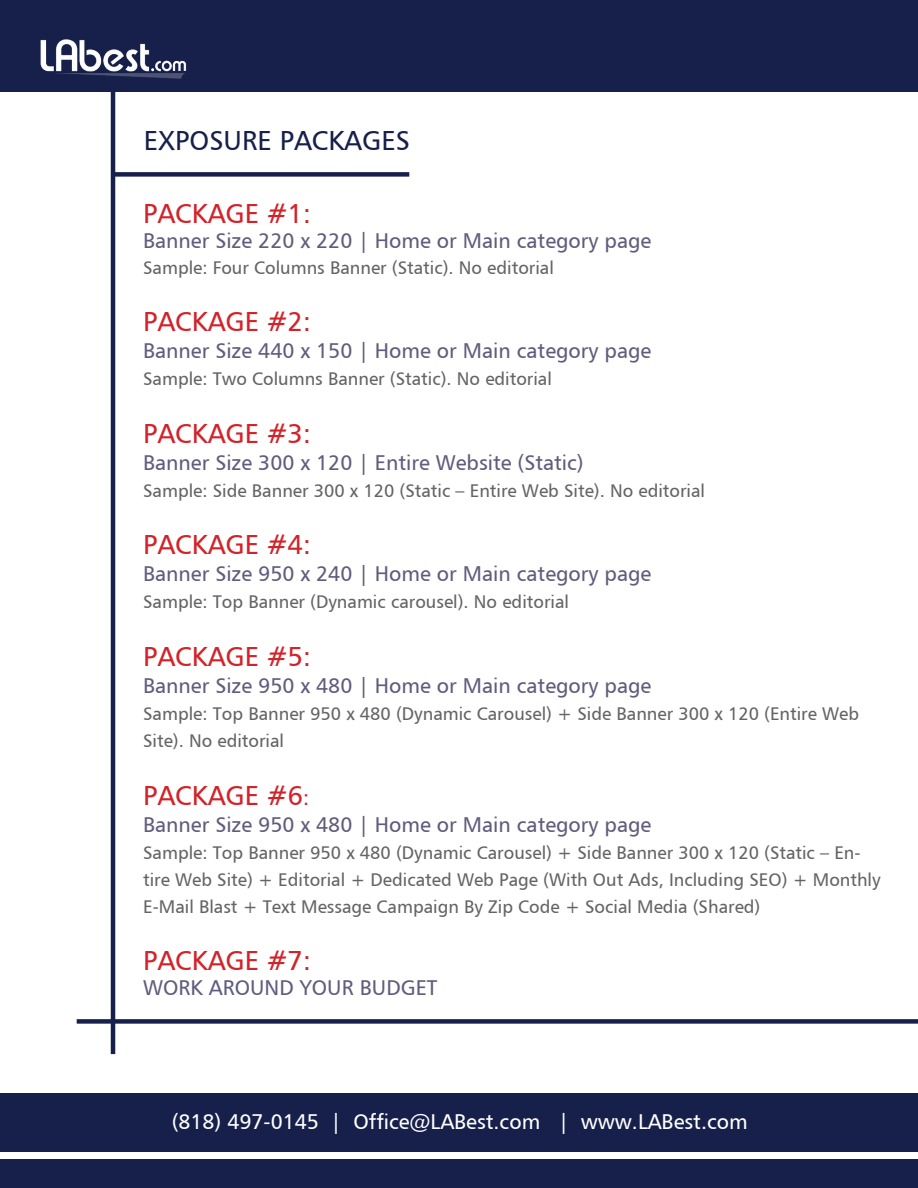
<style>
.page{position:relative;width:918px;height:1188px;background:#fff}
.page>*{position:absolute;margin:0;border:0;box-sizing:border-box;transform-origin:0 0}
.t1{font:27px "Humanist 777 BT Roman B";color:#d2232a}
.t2{font:27px "Humanist 777 BT Roman B";color:#17204b}
.t3{font:21px "Humanist 777 BT Roman B";color:#605d7c}
.t4{font:21px "Humanist 777 BT Roman B";color:#fff}
.t5{font:18px/27px "Humanist 777 BT Roman B";color:#636466}
.s1{font-size:21px}
</style>
<div class="page">
<div style="left:0;top:0;width:918px;height:92px;background:#17204b"></div>
<img style="left:40px;top:39px;width:147px;height:40px">
<hr style="left:111px;top:85px;width:4px;height:969px;background:#17204b">
<div style="left:113px;top:172px;width:296px;height:5px;background:#17204b"></div>
<div style="left:77px;top:1019px;width:841px;height:5px;background:#17204b"></div>
<div style="left:0;top:1094px;width:918px;height:94px;background:#17204b"></div>
<div style="left:1px;top:1152px;width:917px;height:7px;background:#fff"></div>
<h1 class="t2" style="left:144px;top:124px;width:268px">EXPOSURE PACKAGES</h1>
<h1 class="t1" style="left:143px;top:197px;width:169px">PACKAGE #1:</h1>
<p class="t3" style="left:143px;top:228px;width:510px">Banner Size 220 x 220 | Home or Main category page</p>
<p class="t5" style="left:143px;top:254px;width:412px">Sample: Four Columns Banner (Static). No editorial</p>
<h1 class="t1" style="left:143px;top:305px;width:169px">PACKAGE #2:</h1>
<p class="t3" style="left:143px;top:338px;width:510px">Banner Size 440 x 150 | Home or Main category page</p>
<p class="t5" style="left:143px;top:365px;width:410px">Sample: Two Columns Banner (Static). No editorial</p>
<h1 class="t1" style="left:143px;top:417px;width:169px">PACKAGE #3:</h1>
<p class="t3" style="left:143px;top:449px;width:442px">Banner Size 300 x 120 | Entire Website (Static)</p>
<p class="t5" style="left:143px;top:477px;width:563px">Sample: Side Banner 300 x 120 (Static – Entire Web Site). No editorial</p>
<h1 class="t1" style="left:143px;top:528px;width:169px">PACKAGE #4:</h1>
<p class="t3" style="left:143px;top:561px;width:510px">Banner Size 950 x 240 | Home or Main category page</p>
<p class="t5" style="left:143px;top:588px;width:427px">Sample: Top Banner (Dynamic carousel). No editorial</p>
<h1 class="t1" style="left:143px;top:640px;width:169px">PACKAGE #5:</h1>
<p class="t3" style="left:143px;top:673px;width:510px">Banner Size 950 x 480 | Home or Main category page</p>
<p class="t5" style="left:143px;top:700px;width:718px">Sample: Top Banner 950 x 480 (Dynamic Carousel) + Side Banner 300 x 120 (Entire Web<br>Site). No editorial</p>
<h1 class="t1" style="left:143px;top:778px;width:168px">PACKAGE #6<span class="s1">:</span></h1>
<p class="t3" style="left:143px;top:811px;width:510px">Banner Size 950 x 480 | Home or Main category page</p>
<p class="t5" style="left:143px;top:839px;width:739px">Sample: Top Banner 950 x 480 (Dynamic Carousel) + Side Banner 300 x 120 (Static – En&shy;tire Web Site) + Editorial + Dedicated Web Page (With Out Ads, Including SEO) + Monthly<br>E-Mail Blast + Text Message Campaign By Zip Code + Social Media (Shared)</p>
<h1 class="t1" style="left:143px;top:944px;width:169px">PACKAGE #7:</h1>
<p class="t3" style="left:143px;top:975px;width:296px">WORK AROUND YOUR BUDGET</p>
<p class="t4" style="left:172px;top:1109px;width:577px">(818) 497-0145 | Office@LABest.com | www.LABest.com</p>
</div>
